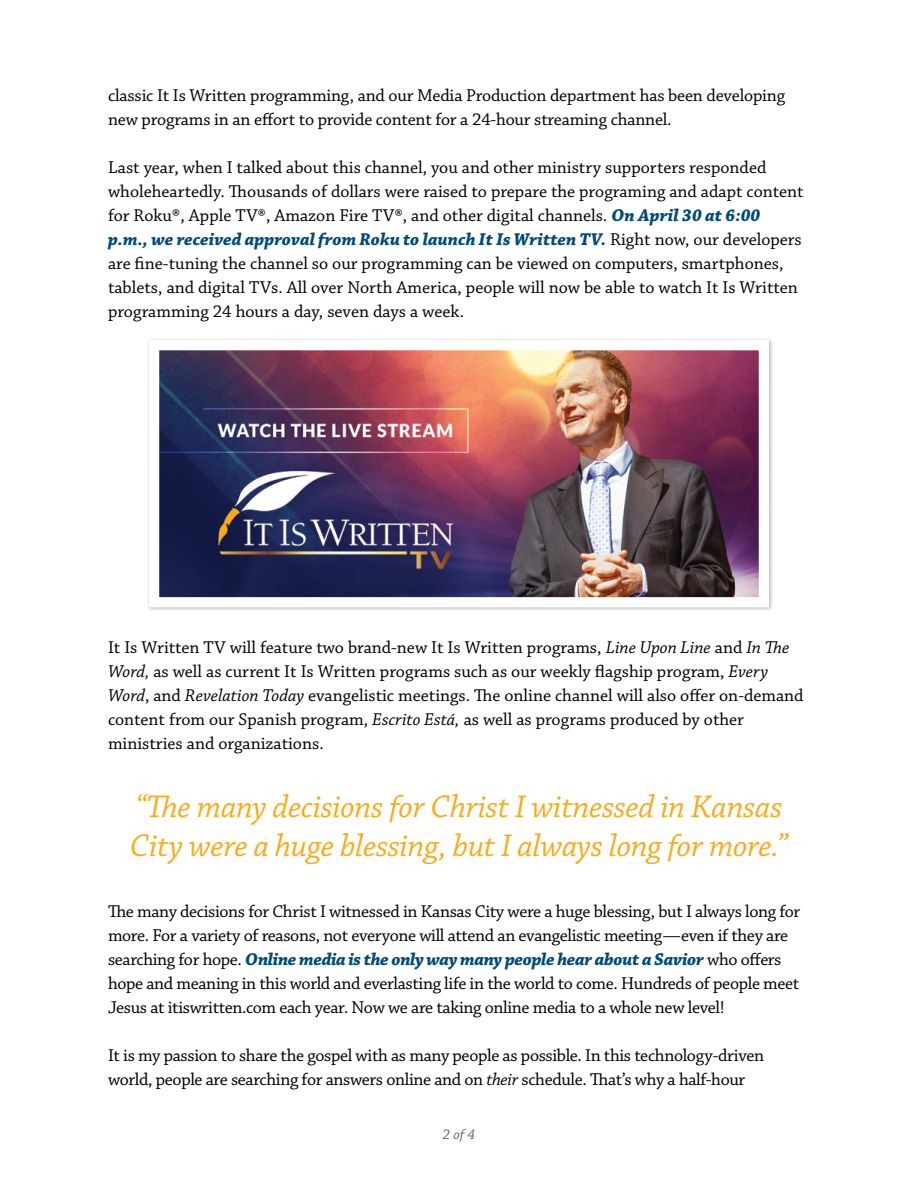
<style>
.page{position:relative;width:918px;height:1188px;background:#fff}
.page>*{position:absolute;margin:0;border:0;box-sizing:border-box;transform-origin:0 0}
.t1{font:italic 33px/39.6px "Chaparral Pro";letter-spacing:-.01em;color:#fbaa19}
.t2{font:18px/24px "Chaparral Pro";letter-spacing:-.005em;color:#000}
.t3{font:italic 15px "Chaparral Pro";color:#636466}
.s1{font-weight:700;font-style:italic;color:#004a7a}
.s2{font-style:italic}
</style>
<div class="page">
<img style="left:148px;top:339px;width:624px;height:271px">
<p class="t2" style="left:108px;top:84px;width:679px">classic It Is Written programming, and our Media Production department has been developing new programs in an effort to provide content for a 24-hour streaming channel.</p>
<p class="t2" style="left:108px;top:156px;width:697px">Last year, when I talked about this channel, you and other ministry supporters responded wholeheartedly. Thousands of dollars were raised to prepare the programing and adapt content for Roku®, Apple TV®, Amazon Fire TV®, and other digital channels. <span class="s1">On April 30 at 6:00 p.m., we received approval from Roku to launch It Is Written TV.</span> Right now, our developers are fine-tuning the channel so our programming can be viewed on computers, smartphones, tablets, and digital TVs. All over North America, people will now be able to watch It Is Written programming 24 hours a day, seven days a week.</p>
<p class="t2" style="left:108px;top:636px;width:697px">It Is Written TV will feature two brand-new It Is Written programs, <span class="s2">Line Upon Line</span> and <span class="s2">In The Word,</span> as well as current It Is Written programs such as our weekly flagship program, <span class="s2">Every Word</span>, and <span class="s2">Revelation Today</span> evangelistic meetings. The online channel will also offer on-demand content from our Spanish program, <span class="s2">Escrito Está,</span> as well as programs produced by other ministries and organizations.</p>
<h1 class="t1" style="left:130px;top:788px;width:660px">“The many decisions for Christ I witnessed in Kansas<br>City were a huge blessing, but I always long for more.”</h1>
<p class="t2" style="left:108px;top:900px;width:694px">The many decisions for Christ I witnessed in Kansas City were a huge blessing, but I always long for more. For a variety of reasons, not everyone will attend an evangelistic meeting—even if they are searching for hope. <span class="s1">Online media is the only way many people hear about a Savior</span> who offers hope and meaning in this world and everlasting life in the world to come. Hundreds of people meet Jesus at itiswritten.com each year. Now we are taking online media to a whole new level!</p>
<p class="t2" style="left:108px;top:1044px;width:658px">It is my passion to share the gospel with as many people as possible. In this technology-driven world, people are searching for answers online and on <span class="s2">their</span> schedule. That’s why a half-hour</p>
<p class="t3" style="left:443px;top:1126px;width:34px">2 of 4</p>
</div>
